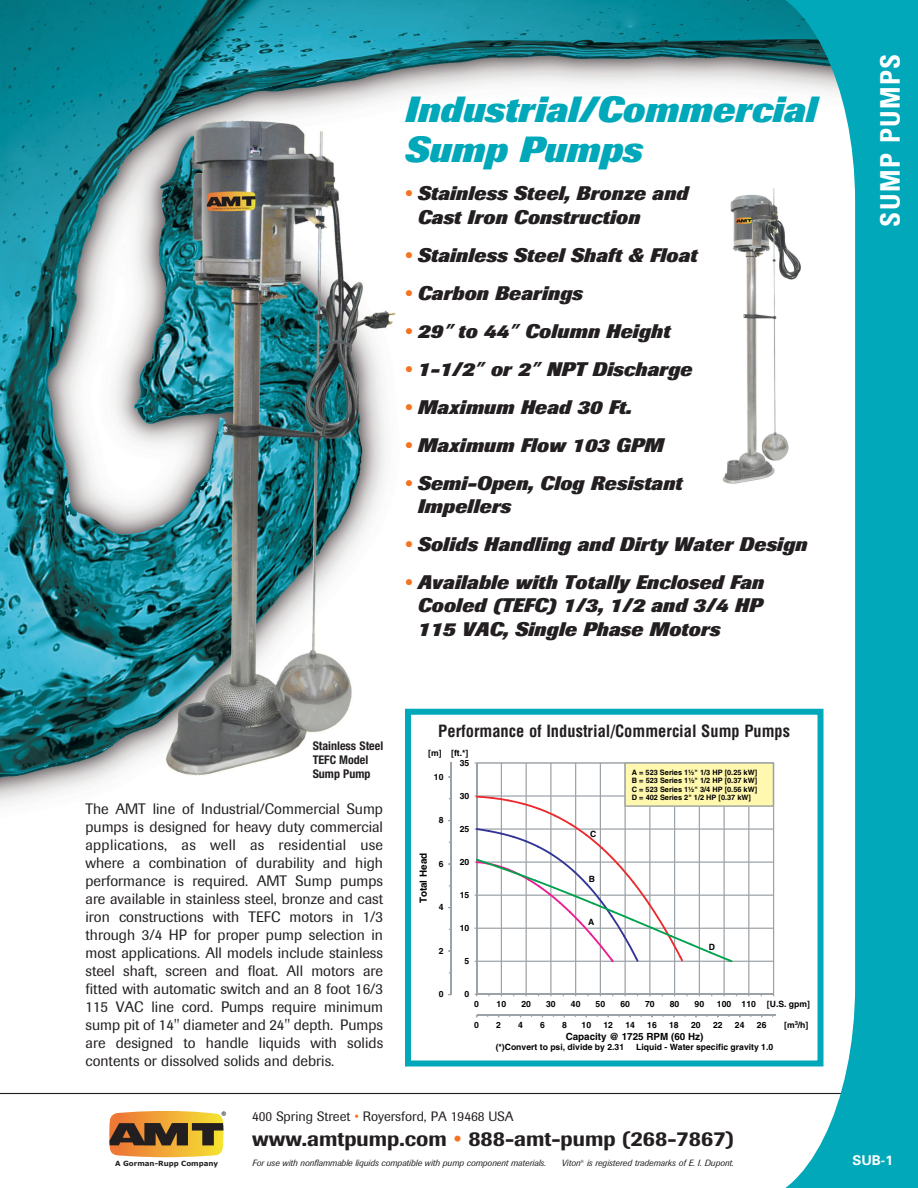
<style>
.page{position:relative;width:918px;height:1188px;background:#fff}
.page>*{position:absolute;margin:0;border:0;box-sizing:border-box;transform-origin:0 0}
.t1{font:italic 800 36px/40.2px "Imago";color:#00a8b9}
.t2{font:700 condensed 27px "Univers";letter-spacing:.05em;color:#fff}
.t3{font:500 21px "Imago";color:#231f20}
.t4{font:italic 800 19.5px/23.4px "Imago";color:#231f20}
.t5{font:700 condensed 16.5px "Helvetica";color:#231f20}
.t6{font:15px/18px "Imago";color:#231f20;text-align:justify}
.t7{font:13.5px "Imago";color:#231f20}
.t8{font:700 13.5px "Univers";color:#fff}
.t9{font:700 condensed 12px/13.6px "Helvetica Neue";color:#231f20}
.t10{font:700 9.9px "Helvetica";color:#000}
.t11{font:700 9.45px "Myriad";color:#231f20}
.t12{font:italic 9px "Imago";color:#231f20}
.t13{font:700 8.55px "Helvetica";color:#000}
.t14{font:700 7.35px/8.6px "Helvetica";color:#000;text-align:justify}
.t15{font:700 7.2px "Verdana";color:#231f20}
.s1{color:#f47321}
.s2{font-family:"Univers";font-weight:700}
</style>
<div class="page">
<img style="left:0;top:0;width:748px;height:1158px">
<div style="left:408px;top:712px;width:412px;height:352px;background:#fff"></div>
<hr style="left:477px;top:1014px;width:298px;height:2px;background:#9ba2a8">
<svg style="left:477px;top:962px;width:271px;height:32px"></svg>
<hr style="left:476px;top:763px;width:1px;height:231px;background:#9ba2a8">
<hr style="left:477px;top:994px;width:297px;height:1px;background:#9ba2a8">
<svg style="left:475px;top:762px;width:273px;height:200px"></svg>
<hr style="left:450px;top:762px;width:1px;height:233px;background:#9ba2a8">
<div style="left:405px;top:709px;width:419px;height:357px;border:6px solid #00a8b9"></div>
<svg style="left:109px;top:1111px;width:115px;height:46px;background:#ad8139"></svg>
<hr style="left:0;top:1093px;width:918px;height:1px;background:#231f20">
<svg style="left:748px;top:0;width:170px;height:1188px"></svg>
<img style="left:679px;top:183px;width:157px;height:313px">
<div style="left:736px;top:1181px;width:18px;height:7px;background:#fff"></div>
<p class="t1" style="left:405px;top:90px;width:413px">Industrial/Commercial<br>Sump Pumps</p>
<p class="t4" style="left:418px;top:182px;width:272px;text-indent:-13px"><span class="s1">•</span> Stainless Steel, Bronze and<br>Cast Iron Construction</p>
<p class="t4" style="left:405px;top:244px;width:294px"><span class="s1">•</span> Stainless Steel Shaft &amp; Float</p>
<p class="t4" style="left:405px;top:282px;width:179px"><span class="s1">•</span> Carbon Bearings</p>
<p class="t4" style="left:405px;top:320px;width:267px"><span class="s1">•</span> 29<span class="s2">”</span> to 44<span class="s2">”</span> Column Height</p>
<p class="t4" style="left:405px;top:358px;width:289px"><span class="s1">•</span> 1-1/2<span class="s2">”</span> or 2<span class="s2">”</span> NPT Discharge</p>
<p class="t4" style="left:405px;top:396px;width:228px"><span class="s1">•</span> Maximum Head 30 Ft.</p>
<p class="t4" style="left:405px;top:434px;width:260px"><span class="s1">•</span> Maximum Flow 103 GPM</p>
<p class="t4" style="left:418px;top:472px;width:266px;text-indent:-13px"><span class="s1">•</span> Semi-Open, Clog Resistant<br>Impellers</p>
<p class="t4" style="left:405px;top:533px;width:404px"><span class="s1">•</span> Solids Handling and Dirty Water Design</p>
<p class="t4" style="left:418px;top:571px;width:348px;text-align:justify;text-indent:-13px"><span class="s1">•</span> Available with Totally Enclosed Fan Cooled (TEFC) 1/3, 1/2 and 3/4 HP 115 VAC, Single Phase Motors</p>
<p class="t2" style="left:874px;top:227px;width:174px;rotate:-90deg">SUMP PUMPS</p>
<p class="t9" style="left:313px;top:739px;width:72px">Stainless Steel<br>TEFC Model<br>Sump Pump</p>
<p class="t6" style="left:86px;top:800px;width:299px">The AMT line of Industrial/Commercial Sump pumps is designed for heavy duty commercial applications, as well as residential use where a combination of durability and high performance is required. AMT Sump pumps are available in stainless steel, bronze and cast iron constructions with TEFC motors in 1/3 through 3/4 HP for proper pump selection in most applications. All models include stainless steel shaft, screen and float. All motors are fitted with automatic switch and an 8 foot 16/3<br>115 VAC line cord. Pumps require minimum sump pit of 14" diameter and 24" depth. Pumps are designed to handle liquids with solids contents or dissolved solids and debris.</p>
<p class="t5" style="left:438px;top:721px;width:353px">Performance of Industrial/Commercial Sump Pumps</p>
<p class="t13" style="left:428px;top:748px;width:42px">[m] [ft.*]</p>
<p class="t13" style="left:460px;top:757px;width:11px">35</p>
<p class="t13" style="left:434px;top:772px;width:11px">10</p>
<p class="t13" style="left:439px;top:815px;width:6px">8</p>
<p class="t10" style="left:417px;top:903px;width:52px;rotate:-90deg">Total Head</p>
<p class="t13" style="left:439px;top:859px;width:6px">6</p>
<p class="t13" style="left:439px;top:902px;width:6px">4</p>
<p class="t13" style="left:439px;top:946px;width:6px">2</p>
<p class="t13" style="left:439px;top:989px;width:6px">0</p>
<p class="t13" style="left:460px;top:791px;width:11px">30</p>
<p class="t13" style="left:460px;top:824px;width:11px">25</p>
<p class="t13" style="left:460px;top:857px;width:11px">20</p>
<p class="t13" style="left:460px;top:890px;width:11px">15</p>
<p class="t13" style="left:460px;top:923px;width:11px">10</p>
<p class="t13" style="left:465px;top:956px;width:6px">5</p>
<p class="t13" style="left:465px;top:989px;width:6px">0</p>
<p class="t13" style="left:590px;top:829px;width:8px">C</p>
<p class="t13" style="left:589px;top:874px;width:8px">B</p>
<p class="t13" style="left:588px;top:917px;width:8px">A</p>
<p class="t14" style="left:632px;top:768px;width:127px">A = 523 Series 1½" 1/3 HP [0.25 kW] B = 523 Series 1½" 1/2 HP [0.37 kW] C = 523 Series 1½" 3/4 HP [0.56 kW] D = 402 Series 2" 1/2 HP [0.37 kW]</p>
<p class="t13" style="left:709px;top:942px;width:8px">D</p>
<p class="t13" style="left:767px;top:999px;width:45px">[U.S. gpm]</p>
<p class="t13" style="left:474px;top:999px;width:6px">0</p>
<p class="t13" style="left:497px;top:999px;width:11px">10</p>
<p class="t13" style="left:521px;top:999px;width:11px">20</p>
<p class="t13" style="left:546px;top:999px;width:11px">30</p>
<p class="t13" style="left:571px;top:999px;width:11px">40</p>
<p class="t13" style="left:596px;top:999px;width:11px">50</p>
<p class="t13" style="left:620px;top:999px;width:11px">60</p>
<p class="t13" style="left:645px;top:999px;width:11px">70</p>
<p class="t13" style="left:670px;top:999px;width:11px">80</p>
<p class="t13" style="left:695px;top:999px;width:11px">90</p>
<p class="t13" style="left:717px;top:999px;width:65px">100 110 120</p>
<p class="t13" style="left:474px;top:1020px;width:6px">0</p>
<p class="t13" style="left:496px;top:1020px;width:6px">2</p>
<p class="t13" style="left:518px;top:1020px;width:6px">4</p>
<p class="t13" style="left:540px;top:1020px;width:6px">6</p>
<p class="t13" style="left:562px;top:1020px;width:6px">8</p>
<p class="t13" style="left:582px;top:1020px;width:11px">10</p>
<p class="t13" style="left:603px;top:1020px;width:11px">12</p>
<p class="t13" style="left:625px;top:1020px;width:11px">14</p>
<p class="t13" style="left:647px;top:1020px;width:11px">16</p>
<p class="t13" style="left:669px;top:1020px;width:11px">18</p>
<p class="t13" style="left:691px;top:1020px;width:11px">20</p>
<p class="t13" style="left:713px;top:1020px;width:11px">22</p>
<p class="t13" style="left:735px;top:1020px;width:11px">24</p>
<p class="t13" style="left:757px;top:1020px;width:11px">26</p>
<p class="t10" style="left:566px;top:1030px;width:139px">Capacity @ 1725 RPM (60 Hz)</p>
<p class="t13" style="left:496px;top:1042px;width:130px">(*)Convert to psi, divide by 2.31</p>
<p class="t13" style="left:636px;top:1042px;width:139px">Liquid - Water specific gravity 1.0</p>
<p class="t13" style="left:784px;top:1020px;width:26px">[m<sup>3</sup>/h]</p>
<p class="t11" style="left:221px;top:1110px;width:6px">®</p>
<p class="t15" style="left:115px;top:1159px;width:105px">A Gorman-Rupp Company</p>
<p class="t7" style="left:252px;top:1108px;width:263px">400 Spring Street <span class="s1">•</span> Royersford, PA 19468 USA</p>
<p class="t3" style="left:252px;top:1126px;width:484px">www.amtpump.com <span class="s1">•</span> 888-amt-pump (268-7867)</p>
<p class="t12" style="left:252px;top:1158px;width:295px">For use with nonflammable liquids compatible with pump component materials.</p>
<p class="t12" style="left:562px;top:1158px;width:174px">Viton<sup>®</sup> is registered trademarks of E. I. Dupont.</p>
<p class="t8" style="left:852px;top:1152px;width:42px">SUB-1</p>
</div>
